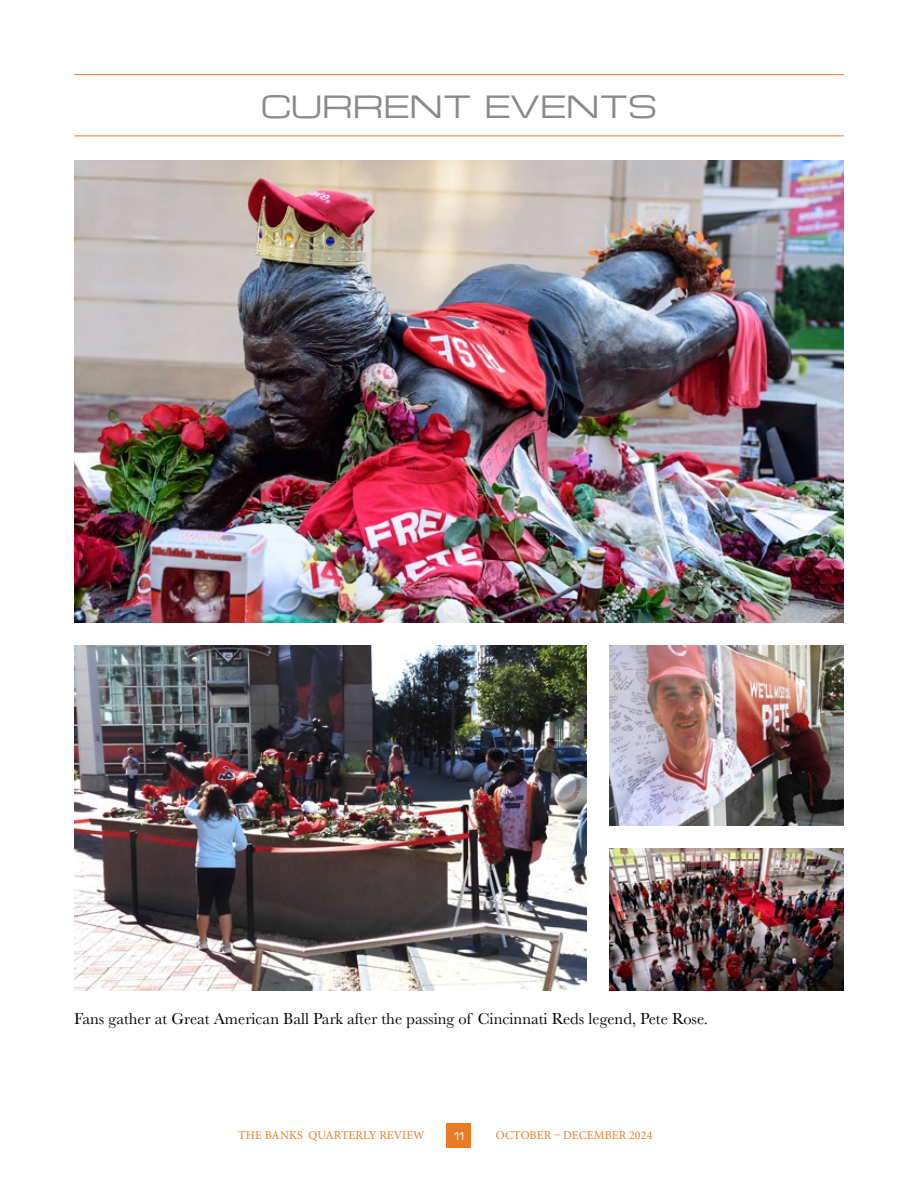
<style>
.page{position:relative;width:918px;height:1188px;background:#fff}
.page>*{position:absolute;margin:0;border:0;box-sizing:border-box;transform-origin:0 0}
.t1{font:30px "Michroma";letter-spacing:-.01em;color:#888a8d}
.t2{font:16.5px "Baskerville";color:#000}
.t3{font:12px "Minion Pro";letter-spacing:.01em;color:#e97b24}
.t4{font:10.5px "Michroma";color:#fff}
</style>
<div class="page">
<div style="left:446px;top:1123px;width:25px;height:25px;background:#e97b24"></div>
<hr style="left:74px;top:74px;width:770px;height:1px;background:#e97b24">
<hr style="left:74px;top:136px;width:770px;height:1px;background:#e97b24">
<img style="left:74px;top:161px;width:770px;height:461px">
<img style="left:610px;top:646px;width:234px;height:179px">
<img style="left:74px;top:646px;width:512px;height:344px">
<img style="left:610px;top:848px;width:234px;height:142px">
<h1 class="t1" style="left:261px;top:90px;width:398px">CURRENT EVENTS</h1>
<p class="t2" style="left:74px;top:1008px;width:635px">Fans gather at Great American Ball Park after the passing of Cincinnati Reds legend, Pete Rose.</p>
<p class="t3" style="left:238px;top:1127px;width:188px">THE BANKS QUARTERLY REVIEW</p>
<p class="t3" style="left:496px;top:1127px;width:158px">OCTOBER – DECEMBER 2024</p>
<p class="t4" style="left:454px;top:1130px;width:12px">11</p>
</div>
